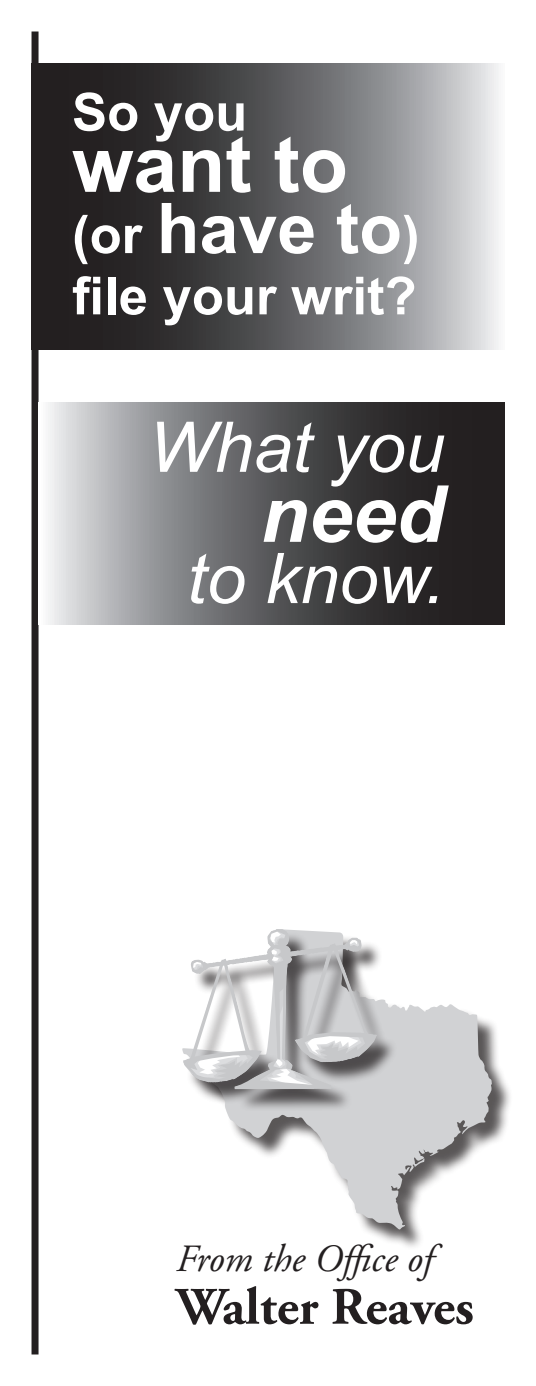
<style>
.page{position:relative;width:536px;height:1386px;background:#fff}
.page>*{position:absolute;margin:0;border:0;box-sizing:border-box;transform-origin:0 0}
.t1{font:700 78.75px "Arial";color:#fff}
.t2{font:italic 700 78.75px "Arial";color:#fff}
.t3{font:italic 70px "Arial";color:#fff}
.t4{font:700 70px "Arial";color:#fff}
.t5{font:700 52.5px "Arial";color:#fff}
.t6{font:700 52.5px "Adobe Garamond Pro";color:#231f20}
.t7{font:italic 38.5px "Adobe Garamond Pro";color:#231f20}
.s1{font-size:52.5px}
</style>
<div class="page">
<div style="left:32px;top:32px;width:6px;height:1322px;background:#231f20"></div>
<svg style="left:48px;top:403px;width:456px;height:222px;background:#646365"></svg>
<svg style="left:38px;top:63px;width:461px;height:287px;background:#646365"></svg>
<div style="left:185px;top:932px;width:327px;height:318px;background:#231f20;opacity:.75"></div>
<svg style="left:185px;top:932px;width:306px;height:298px"></svg>
<div style="left:185px;top:932px;width:212px;height:179px;background:#231f20;opacity:.75"></div>
<svg style="left:182px;top:929px;width:149px;height:160px"></svg>
<p class="t5" style="left:72px;top:78px;width:177px">So you</p>
<h1 class="t1" style="left:72px;top:112px;width:277px">want to</h1>
<h2 class="t4" style="left:72px;top:182px;width:349px"><span class="s1">(or</span> have to<span class="s1">)</span></h2>
<p class="t5" style="left:72px;top:261px;width:346px">file your writ?</p>
<h2 class="t3" style="left:148px;top:402px;width:297px">What you</h2>
<h1 class="t2" style="left:260px;top:463px;width:185px">need</h1>
<h2 class="t3" style="left:187px;top:533px;width:258px">to know.</h2>
<p class="t7" style="left:176px;top:1236px;width:258px">From the Office of</p>
<p class="t6" style="left:176px;top:1276px;width:299px">Walter Reaves</p>
</div>
